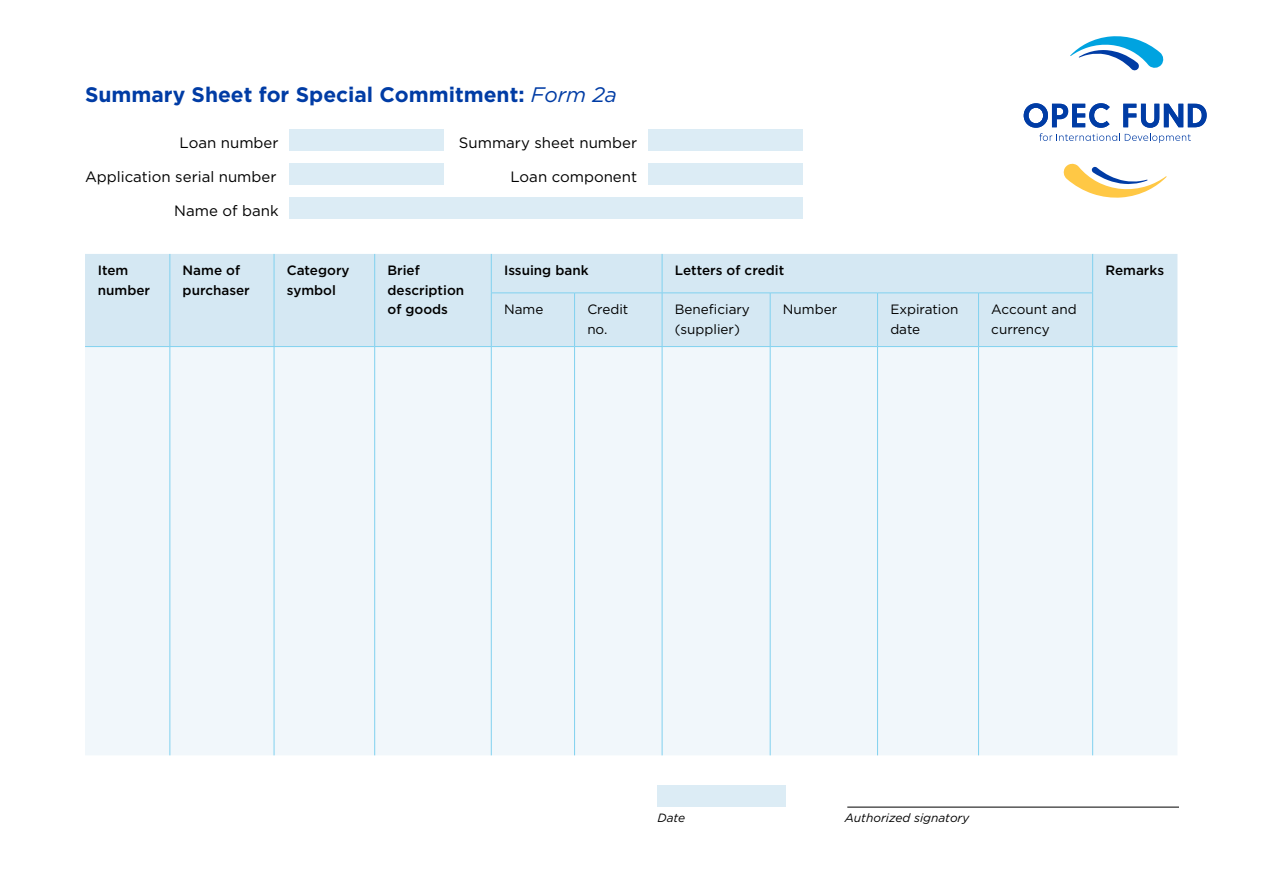
<style>
.page{position:relative;width:1263px;height:893px;background:#fff}
.page>*{position:absolute;margin:0;border:0;box-sizing:border-box;transform-origin:0 0}
.t1{font:700 21px "Gotham";color:#003ca5}
.t2{font:15px "Gotham";color:#000}
.t3{font:500 13.5px/19.5px "Gotham";color:#000}
.t4{font:13.5px/19.5px "Gotham";color:#000}
.t5{font:italic 12px "Gotham";color:#000}
.s1{font-weight:400;font-style:italic}
</style>
<div class="page">
<svg style="left:1024px;top:103px;width:182px;height:40px"></svg>
<svg style="left:1063px;top:163px;width:104px;height:35px"></svg>
<svg style="left:1070px;top:36px;width:94px;height:35px"></svg>
<div style="left:85px;top:254px;width:1092px;height:92px;background:#d5e8f3"></div>
<div style="left:85px;top:347px;width:1092px;height:408px;background:#f1f7fb"></div>
<hr style="left:574px;top:293px;width:1px;height:53px;background:#80d1ef">
<hr style="left:662px;top:293px;width:1px;height:53px;background:#80d1ef">
<hr style="left:770px;top:293px;width:1px;height:53px;background:#80d1ef">
<hr style="left:877px;top:293px;width:1px;height:53px;background:#80d1ef">
<hr style="left:978px;top:293px;width:1px;height:53px;background:#80d1ef">
<hr style="left:662px;top:254px;width:1px;height:39px;background:#80d1ef">
<hr style="left:491px;top:293px;width:83px;height:1px;background:#80d1ef">
<hr style="left:574px;top:293px;width:88px;height:1px;background:#80d1ef">
<hr style="left:662px;top:293px;width:108px;height:1px;background:#80d1ef">
<hr style="left:770px;top:293px;width:107px;height:1px;background:#80d1ef">
<hr style="left:877px;top:293px;width:101px;height:1px;background:#80d1ef">
<hr style="left:978px;top:293px;width:115px;height:1px;background:#80d1ef">
<hr style="left:274px;top:254px;width:1px;height:39px;background:#80d1ef">
<hr style="left:374px;top:254px;width:1px;height:39px;background:#80d1ef">
<hr style="left:491px;top:254px;width:1px;height:39px;background:#80d1ef">
<hr style="left:274px;top:293px;width:1px;height:53px;background:#80d1ef">
<hr style="left:374px;top:293px;width:1px;height:53px;background:#80d1ef">
<hr style="left:491px;top:293px;width:1px;height:53px;background:#80d1ef">
<hr style="left:170px;top:254px;width:1px;height:39px;background:#80d1ef">
<hr style="left:170px;top:293px;width:1px;height:53px;background:#80d1ef">
<hr style="left:1092px;top:254px;width:1px;height:39px;background:#80d1ef">
<hr style="left:1092px;top:293px;width:1px;height:53px;background:#80d1ef">
<hr style="left:85px;top:346px;width:85px;height:1px;background:#80d1ef">
<hr style="left:170px;top:346px;width:104px;height:1px;background:#80d1ef">
<hr style="left:170px;top:347px;width:1px;height:408px;background:#80d1ef">
<hr style="left:274px;top:346px;width:101px;height:1px;background:#80d1ef">
<hr style="left:274px;top:347px;width:1px;height:408px;background:#80d1ef">
<hr style="left:375px;top:346px;width:116px;height:1px;background:#80d1ef">
<hr style="left:374px;top:347px;width:1px;height:408px;background:#80d1ef">
<hr style="left:491px;top:346px;width:83px;height:1px;background:#80d1ef">
<hr style="left:491px;top:347px;width:1px;height:408px;background:#80d1ef">
<hr style="left:574px;top:346px;width:88px;height:1px;background:#80d1ef">
<hr style="left:574px;top:347px;width:1px;height:408px;background:#80d1ef">
<hr style="left:662px;top:346px;width:108px;height:1px;background:#80d1ef">
<hr style="left:662px;top:347px;width:1px;height:408px;background:#80d1ef">
<hr style="left:770px;top:346px;width:107px;height:1px;background:#80d1ef">
<hr style="left:770px;top:347px;width:1px;height:408px;background:#80d1ef">
<hr style="left:877px;top:346px;width:101px;height:1px;background:#80d1ef">
<hr style="left:877px;top:347px;width:1px;height:408px;background:#80d1ef">
<hr style="left:978px;top:346px;width:115px;height:1px;background:#80d1ef">
<hr style="left:978px;top:347px;width:1px;height:408px;background:#80d1ef">
<hr style="left:1093px;top:346px;width:84px;height:1px;background:#80d1ef">
<hr style="left:1092px;top:347px;width:1px;height:408px;background:#80d1ef">
<div style="left:289px;top:130px;width:155px;height:21px;background:#dcecf5"></div>
<div style="left:648px;top:130px;width:154px;height:21px;background:#dcecf5"></div>
<div style="left:289px;top:163px;width:155px;height:21px;background:#dcecf5"></div>
<div style="left:289px;top:197px;width:513px;height:22px;background:#dcecf5"></div>
<div style="left:648px;top:163px;width:154px;height:21px;background:#dcecf5"></div>
<div style="left:657px;top:786px;width:128px;height:21px;background:#dcecf5"></div>
<hr style="left:847px;top:807px;width:332px;height:1px;background:#000">
<h1 class="t1" style="left:85px;top:80px;width:533px">Summary Sheet for Special Commitment: <span class="s1">Form 2a</span></h1>
<p class="t2" style="left:180px;top:133px;width:100px">Loan number</p>
<p class="t2" style="left:459px;top:133px;width:180px">Summary sheet number</p>
<p class="t2" style="left:85px;top:167px;width:193px">Application serial number</p>
<p class="t2" style="left:510px;top:167px;width:128px">Loan component</p>
<p class="t2" style="left:174px;top:201px;width:106px">Name of bank</p>
<p class="t3" style="left:98px;top:261px;width:54px">Item number</p>
<p class="t3" style="left:183px;top:261px;width:69px">Name of purchaser</p>
<p class="t3" style="left:287px;top:261px;width:64px">Category symbol</p>
<p class="t3" style="left:387px;top:261px;width:78px">Brief description of goods</p>
<p class="t3" style="left:504px;top:261px;width:86px">Issuing bank</p>
<p class="t3" style="left:675px;top:261px;width:111px">Letters of credit</p>
<p class="t3" style="left:1105px;top:261px;width:60px">Remarks</p>
<p class="t4" style="left:504px;top:299px;width:41px">Name</p>
<p class="t4" style="left:587px;top:299px;width:43px">Credit no.</p>
<p class="t4" style="left:675px;top:299px;width:77px">Beneficiary (supplier)</p>
<p class="t4" style="left:783px;top:299px;width:56px">Number</p>
<p class="t4" style="left:890px;top:299px;width:70px">Expiration date</p>
<p class="t4" style="left:991px;top:299px;width:87px">Account and currency</p>
<p class="t5" style="left:657px;top:810px;width:29px">Date</p>
<p class="t5" style="left:845px;top:810px;width:126px">Authorized signatory</p>
</div>
